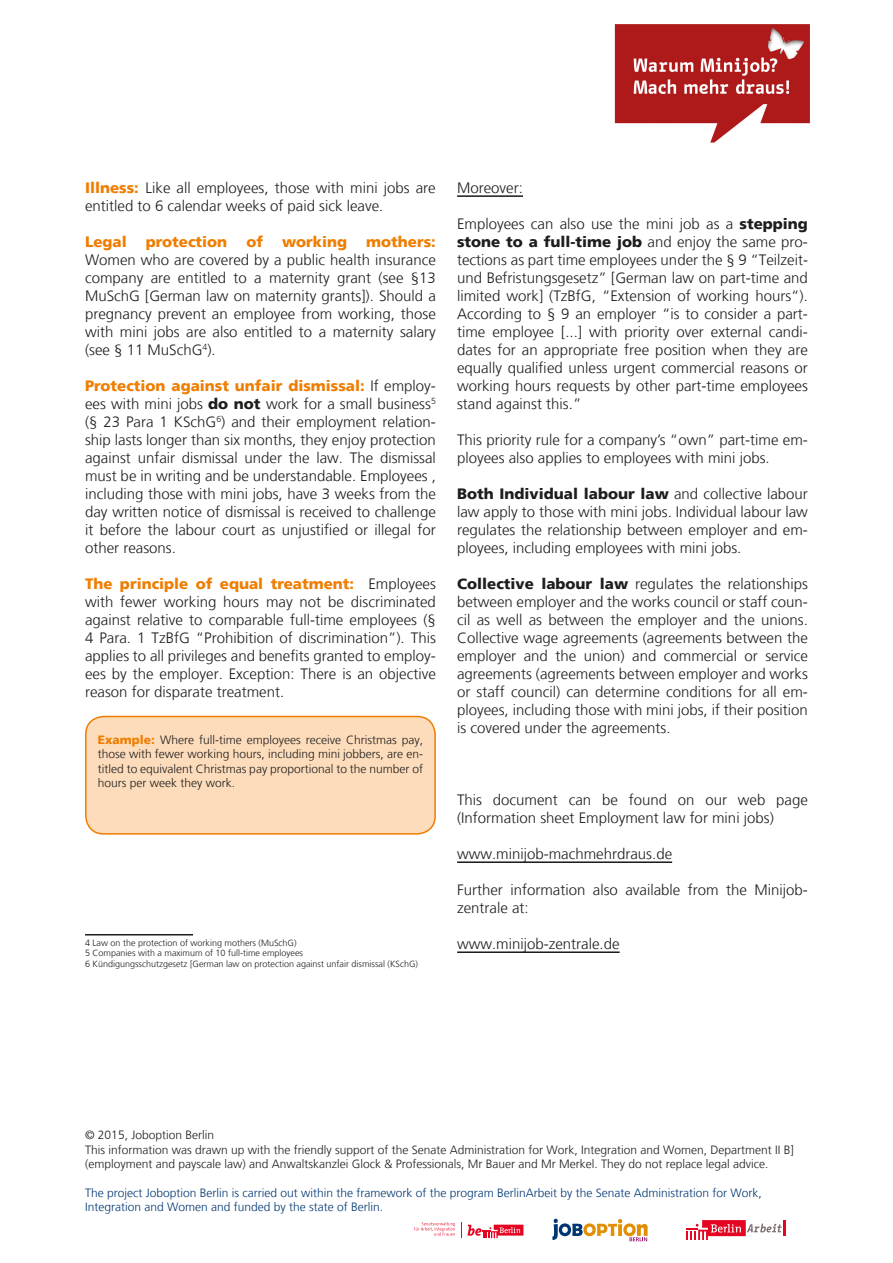
<style>
.page{position:relative;width:893px;height:1263px;background:#fff}
.page>*{position:absolute;margin:0;border:0;box-sizing:border-box;transform-origin:0 0}
.t1{font:300 15px/18px "Frutiger LT";color:#1d1d1b;text-align:justify}
.t2{font:900 15px "Frutiger LT";color:#ef7d00}
.t3{font:300 12px/14.4px "Frutiger LT";color:#1d1d1b;text-align:justify}
.t4{font:300 12px/14.4px "Frutiger LT";color:#003772}
.t5{font:300 9px/10.8px "Frutiger LT";color:#1d1d1b}
.s1{font-weight:900;color:#ef7d00}
.s2{font-weight:900}
</style>
<div class="page">
<svg style="left:552px;top:1219px;width:96px;height:22px"></svg>
<svg style="left:461px;top:1222px;width:62px;height:16px"></svg>
<svg style="left:414px;top:1222px;width:41px;height:14px"></svg>
<img style="left:747px;top:1223px;width:35px;height:9px">
<svg style="left:686px;top:1220px;width:60px;height:20px"></svg>
<svg style="left:784px;top:1220px;width:2px;height:16px"></svg>
<img style="left:614px;top:24px;width:196px;height:119px">
<hr style="left:85px;top:934px;width:108px;height:1px;background:#1d1d1b">
<hr style="left:457px;top:195px;width:66px;height:2px;background:#1d1d1b">
<hr style="left:457px;top:861px;width:215px;height:2px;background:#1d1d1b">
<hr style="left:457px;top:951px;width:163px;height:2px;background:#1d1d1b">
<div style="left:86px;top:716px;width:349px;height:118px;background:#fddcbb;border-radius:18px"></div>
<div style="left:85px;top:716px;width:351px;height:119px;border:2px solid #ef7d00;border-radius:18px"></div>
<p class="t1" style="left:85px;top:179px;width:352px"><span class="s1">Illness:</span> Like all employees, those with mini jobs are entitled to 6 calendar weeks of paid sick leave.</p>
<p class="t2" style="left:85px;top:233px;width:43px">Legal</p>
<p class="t2" style="left:146px;top:233px;width:83px">protection</p>
<p class="t2" style="left:246px;top:233px;width:18px">of</p>
<p class="t2" style="left:282px;top:233px;width:67px">working</p>
<p class="t2" style="left:366px;top:233px;width:71px">mothers:</p>
<p class="t1" style="left:85px;top:251px;width:352px">Women who are covered by a public health insurance company are entitled to a maternity grant (see §13<br>MuSchG [German law on maternity grants]). Should a pregnancy prevent an employee from working, those with mini jobs are also entitled to a maternity salary (see § 11 MuSchG<sup>4</sup>).</p>
<p class="t1" style="left:85px;top:377px;width:352px"><span class="s1">Protection against unfair dismissal:</span> If employ&shy;ees with mini jobs <span class="s2">do not</span> work for a small business<sup>5 </sup>(§ 23 Para 1 KSchG<sup>6</sup>) and their employment relation&shy;ship lasts longer than six months, they enjoy protection against unfair dismissal under the law. The dismissal must be in writing and be understandable. Employees , including those with mini jobs, have 3 weeks from the day written notice of dismissal is received to challenge it before the labour court as unjustified or illegal for other reasons.</p>
<p class="t1" style="left:85px;top:575px;width:352px"><span class="s1">The principle of equal treatment:</span> Employees with fewer working hours may not be discriminated against relative to comparable full-time employees (§ 4 Para. 1 TzBfG “Prohibition of discrimination”). This applies to all privileges and benefits granted to employ&shy;ees by the employer. Exception: There is an objective reason for disparate treatment.</p>
<p class="t3" style="left:98px;top:733px;width:327px"><span class="s1">Example:</span> Where full-time employees receive Christmas pay, those with fewer working hours, including mini jobbers, are en&shy;titled to equivalent Christmas pay proportional to the number of hours per week they work.</p>
<p class="t5" style="left:85px;top:937px;width:335px">4 Law on the protection of working mothers (MuSchG)<br>5 Companies with a maximum of 10 full-time employees<br>6 Kündigungsschutzgesetz [German law on protection against unfair dismissal (KSchG)</p>
<p class="t1" style="left:457px;top:179px;width:67px">Moreover:</p>
<p class="t1" style="left:457px;top:215px;width:352px">Employees can also use the mini job as a <span class="s2">stepping stone to a full-time job</span> and enjoy the same pro&shy;tections as part time employees under the § 9 “Teilzeit&shy;und Befristungsgesetz” [German law on part-time and limited work] (TzBfG, “Extension of working hours“).<br>According to § 9 an employer “is to consider a part&shy;time employee [...] with priority over external candi&shy;dates for an appropriate free position when they are equally qualified unless urgent commercial reasons or working hours requests by other part-time employees stand against this.”</p>
<p class="t1" style="left:457px;top:431px;width:352px">This priority rule for a company’s “own” part-time em&shy;ployees also applies to employees with mini jobs.</p>
<p class="t1" style="left:457px;top:485px;width:352px"><span class="s2">Both Individual labour law</span> and collective labour law apply to those with mini jobs. Individual labour law regulates the relationship between employer and em&shy;ployees, including employees with mini jobs.</p>
<p class="t1" style="left:457px;top:575px;width:352px"><span class="s2">Collective labour law</span> regulates the relationships between employer and the works council or staff coun&shy;cil as well as between the employer and the unions.<br>Collective wage agreements (agreements between the employer and the union) and commercial or service agreements (agreements between employer and works or staff council) can determine conditions for all em&shy;ployees, including those with mini jobs, if their position is covered under the agreements.</p>
<p class="t1" style="left:457px;top:791px;width:352px">This document can be found on our web page (Information sheet Employment law for mini jobs)</p>
<p class="t1" style="left:457px;top:845px;width:217px">www.minijob-machmehrdraus.de</p>
<p class="t1" style="left:457px;top:881px;width:352px">Further information also available from the Minijob&shy;zentrale at:</p>
<p class="t1" style="left:457px;top:935px;width:164px">www.minijob-zentrale.de</p>
<p class="t3" style="left:85px;top:1128px;width:710px;text-align:left">© 2015, Joboption Berlin<br>This information was drawn up with the friendly support of the Senate Administration for Work, Integration and Women, Department II B] (employment and payscale law) and Anwaltskanzlei Glock &amp; Professionals, Mr Bauer and Mr Merkel. They do not replace legal advice.</p>
<p class="t4" style="left:85px;top:1185px;width:678px">The project Joboption Berlin is carried out within the framework of the program BerlinArbeit by the Senate Administration for Work,<br>Integration and Women and funded by the state of Berlin.</p>
</div>
